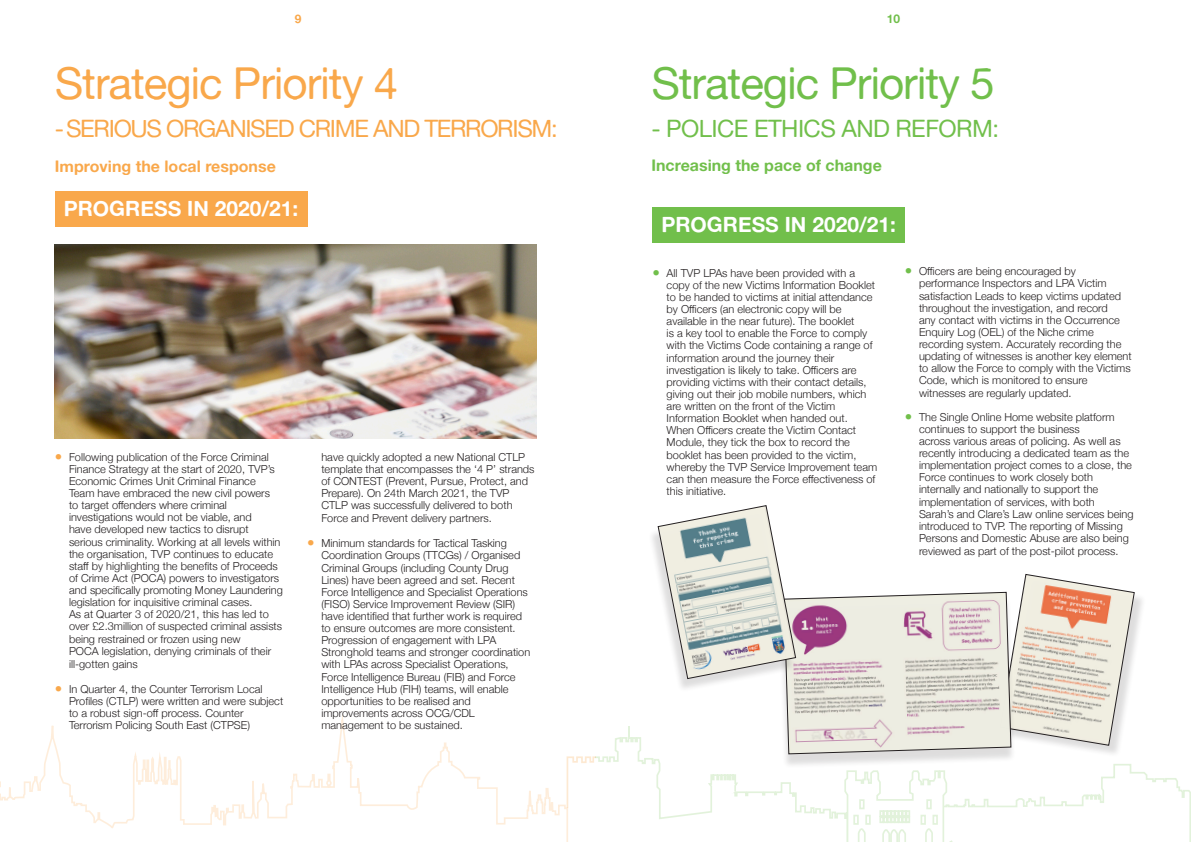
<style>
.page{position:relative;width:1191px;height:842px;background:#fff}
.page>*{position:absolute;margin:0;border:0;box-sizing:border-box;transform-origin:0 0}
.t1{font:44px "Alte Haas Grotesk";letter-spacing:-.025em;color:#f9a84b}
.t2{font:44px "Alte Haas Grotesk";letter-spacing:-.025em;color:#71bf4b}
.t3{font:24px "Alte Haas Grotesk";letter-spacing:-.055em;color:#f9a84b}
.t4{font:24px "Alte Haas Grotesk";letter-spacing:-.025em;color:#71bf4b}
.t5{font:21px "Alte Haas Grotesk Bold";color:#fff}
.t6{font:16px "Alte Haas Grotesk Bold";color:#f9a84b}
.t7{font:16px "Alte Haas Grotesk Bold";color:#71bf4b}
.t8{font:12px "Alte Haas Grotesk Bold";color:#71bf4b}
.t9{font:12px "Alte Haas Grotesk Bold";color:#f9a84b}
.t10{font:300 11px/12.1px "Helvetica Neue";color:#231f20}
.s1{font-size:15px;color:#f9a84b}
.s2{font-size:15px;color:#71bf4b}
</style>
<div class="page">
<div style="left:1002px;top:576px;width:144px;height:181px;background:#231f20;opacity:.15"></div>
<svg style="left:1134px;top:772px;width:57px;height:70px"></svg>
<svg style="left:0;top:714px;width:566px;height:114px"></svg>
<img style="left:55px;top:244px;width:482px;height:194px">
<div style="left:55px;top:191px;width:252px;height:36px;background:#f9a84b"></div>
<div style="left:652px;top:207px;width:253px;height:36px;background:#71bf4b"></div>
<svg style="left:566px;top:505px;width:568px;height:337px"></svg>
<p class="t9" style="left:295px;top:12px;width:8px">9</p>
<p class="t8" style="left:887px;top:12px;width:15px">10</p>
<p class="t1" style="left:55px;top:57px;width:345px">Strategic Priority 4</p>
<p class="t3" style="left:55px;top:114px;width:504px">- SERIOUS ORGANISED CRIME AND TERRORISM:</p>
<p class="t6" style="left:55px;top:156px;width:222px">Improving the local response</p>
<p class="t5" style="left:64px;top:196px;width:236px">PROGRESS IN 2020/21:</p>
<p class="t10" style="left:69px;top:450px;width:215px;text-indent:-14px"><span class="s1">•</span> Following publication of the Force Criminal Finance Strategy at the start of 2020, TVP’s Economic Crimes Unit Criminal Finance Team have embraced the new civil powers<br>to target offenders where criminal investigations would not be viable, and<br>have developed new tactics to disrupt serious criminality. Working at all levels within the organisation, TVP continues to educate staff by highlighting the benefits of Proceeds of Crime Act (POCA) powers to investigators and specifically promoting Money Laundering legislation for inquisitive criminal cases.<br>As at Quarter 3 of 2020/21, this has led to over £2.3million of suspected criminal assists being restrained or frozen using new<br>POCA legislation, denying criminals of their ill-gotten gains</p>
<p class="t10" style="left:69px;top:682px;width:216px;text-indent:-14px"><span class="s1">•</span> In Quarter 4, the Counter Terrorism Local Profiles (CTLP) were written and were subject to a robust sign-off process. Counter Terrorism Policing South East (CTPSE)</p>
<p class="t10" style="left:321px;top:450px;width:215px">have quickly adopted a new National CTLP template that encompasses the ‘4 P’ strands of CONTEST (Prevent, Pursue, Protect, and Prepare). On 24th March 2021, the TVP CTLP was successfully delivered to both Force and Prevent delivery partners.</p>
<p class="t10" style="left:321px;top:536px;width:210px;text-indent:-14px"><span class="s1">•</span> Minimum standards for Tactical Tasking Coordination Groups (TTCGs) / Organised Criminal Groups (including County Drug Lines) have been agreed and set. Recent Force Intelligence and Specialist Operations (FISO) Service Improvement Review (SIR) have identified that further work is required to ensure outcomes are more consistent.<br>Progression of engagement with LPA Stronghold teams and stronger coordination with LPAs across Specialist Operations, Force Intelligence Bureau (FIB) and Force Intelligence Hub (FIH) teams, will enable opportunities to be realised and improvements across OCG/CDL management to be sustained.</p>
<p class="t2" style="left:651px;top:57px;width:345px">Strategic Priority 5</p>
<p class="t4" style="left:651px;top:114px;width:349px">- POLICE ETHICS AND REFORM:</p>
<p class="t7" style="left:651px;top:155px;width:232px">Increasing the pace of change</p>
<p class="t5" style="left:661px;top:211px;width:236px">PROGRESS IN 2020/21:</p>
<p class="t10" style="left:666px;top:266px;width:212px;text-indent:-14px"><span class="s2">•</span> All TVP LPAs have been provided with a copy of the new Victims Information Booklet to be handed to victims at initial attendance by Officers (an electronic copy will be available in the near future). The booklet<br>is a key tool to enable the Force to comply with the Victims Code containing a range of information around the journey their investigation is likely to take. Officers are providing victims with their contact details, giving out their job mobile numbers, which are written on the front of the Victim Information Booklet when handed out.<br>When Officers create the Victim Contact Module, they tick the box to record the booklet has been provided to the victim, whereby the TVP Service Improvement team can then measure the Force effectiveness of this initiative.</p>
<p class="t10" style="left:919px;top:265px;width:214px;text-indent:-14px"><span class="s2">•</span> Officers are being encouraged by performance Inspectors and LPA Victim satisfaction Leads to keep victims updated throughout the investigation, and record<br>any contact with victims in the Occurrence Enquiry Log (OEL) of the Niche crime recording system. Accurately recording the updating of witnesses is another key element to allow the Force to comply with the Victims Code, which is monitored to ensure witnesses are regularly updated.</p>
<p class="t10" style="left:919px;top:410px;width:216px;text-indent:-14px"><span class="s2">•</span> The Single Online Home website platform continues to support the business<br>across various areas of policing. As well as recently introducing a dedicated team as the implementation project comes to a close, the Force continues to work closely both internally and nationally to support the implementation of services, with both<br>Sarah’s and Clare’s Law online services being introduced to TVP. The reporting of Missing Persons and Domestic Abuse are also being reviewed as part of the post-pilot process.</p>
</div>
